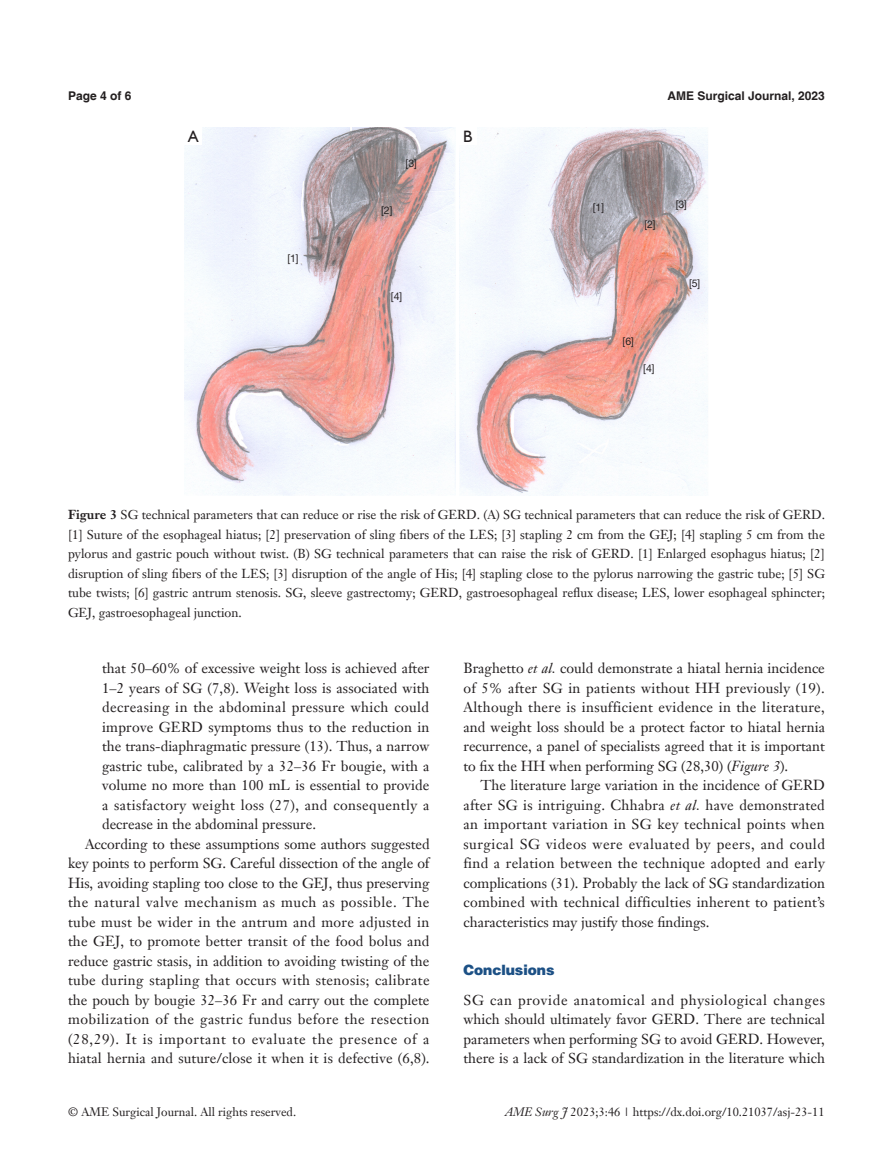
<style>
.page{position:relative;width:893px;height:1170px;background:#fff}
.page>*{position:absolute;margin:0;border:0;box-sizing:border-box;transform-origin:0 0}
.t1{font:16.5px "Humanist 521 BT";color:#231f20}
.t2{font:14.25px/19.5px "Janson Text LT";letter-spacing:.005em;color:#231f20;text-align:justify}
.t3{font:14.25px "Janson Text LT";letter-spacing:.03em;color:#231f20}
.t4{font:14.25px "Janson Text LT";letter-spacing:.035em;color:#231f20}
.t5{font:14.25px "Janson Text LT";letter-spacing:.055em;color:#231f20}
.t6{font:14.25px "Janson Text LT";letter-spacing:.04em;color:#231f20}
.t7{font:14.25px "Janson Text LT";letter-spacing:.025em;color:#231f20}
.t8{font:900 14.25px "Helvetica";color:#1c5085}
.t9{font:12.75px/19.5px "Janson Text LT";color:#231f20;text-align:justify}
.t10{font:12px "Janson Text LT";color:#231f20}
.t11{font:700 12px "Helvetica";color:#231f20}
.t12{font:10.5px "Helvetica Neue LT Pro";color:#231f20}
.s1{font-weight:700}
.s2{font-style:italic}
</style>
<div class="page">
<img style="left:185px;top:128px;width:270px;height:367px">
<img style="left:459px;top:128px;width:249px;height:367px">
<div style="left:459px;top:128px;width:17px;height:17px;background:#fff"></div>
<div style="left:185px;top:128px;width:17px;height:17px;background:#fff"></div>
<p class="t11" style="left:68px;top:88px;width:65px">Page 4 of 6</p>
<p class="t11" style="left:667px;top:88px;width:159px">AME Surgical Journal, 2023</p>
<p class="t1" style="left:188px;top:126px;width:12px">A</p>
<p class="t1" style="left:463px;top:126px;width:11px">B</p>
<p class="t12" style="left:287px;top:252px;width:13px">[1]</p>
<p class="t12" style="left:406px;top:157px;width:13px">[3]</p>
<p class="t12" style="left:381px;top:203px;width:13px">[2]</p>
<p class="t12" style="left:391px;top:290px;width:13px">[4]</p>
<p class="t12" style="left:593px;top:201px;width:13px">[1]</p>
<p class="t12" style="left:644px;top:218px;width:13px">[2]</p>
<p class="t12" style="left:623px;top:335px;width:13px">[6]</p>
<p class="t12" style="left:643px;top:362px;width:13px">[4]</p>
<p class="t12" style="left:676px;top:198px;width:13px">[3]</p>
<p class="t12" style="left:689px;top:276px;width:13px">[5]</p>
<p class="t9" style="left:68px;top:504px;width:758px"><span class="s1">Figure 3</span> SG technical parameters that can reduce or rise the risk of GERD. (A) SG technical parameters that can reduce the risk of GERD. [1] Suture of the esophageal hiatus; [2] preservation of sling fibers of the LES; [3] stapling 2 cm from the GEJ; [4] stapling 5 cm from the pylorus and gastric pouch without twist. (B) SG technical parameters that can raise the risk of GERD. [1] Enlarged esophagus hiatus; [2] disruption of sling fibers of the LES; [3] disruption of the angle of His; [4] stapling close to the pylorus narrowing the gastric tube; [5] SG tube twists; [6] gastric antrum stenosis. SG, sleeve gastrectomy; GERD, gastroesophageal reflux disease; LES, lower esophageal sphincter; GEJ, gastroesophageal junction.</p>
<p class="t2" style="left:102px;top:658px;width:329px">that 50–60% of excessive weight loss is achieved after</p>
<p class="t2" style="left:102px;top:677px;width:329px">1–2 years of SG (7,8). Weight loss is associated with</p>
<p class="t3" style="left:102px;top:698px;width:329px">decreasing in the abdominal pressure which could</p>
<p class="t2" style="left:102px;top:716px;width:329px">improve GERD symptoms thus to the reduction in</p>
<p class="t2" style="left:102px;top:736px;width:329px">the trans-diaphragmatic pressure (13). Thus, a narrow</p>
<p class="t2" style="left:102px;top:755px;width:329px">gastric tube, calibrated by a 32–36 Fr bougie, with a</p>
<p class="t2" style="left:102px;top:775px;width:329px">volume no more than 100 mL is essential to provide</p>
<p class="t3" style="left:102px;top:795px;width:329px">a satisfactory weight loss (27), and consequently a</p>
<p class="t2" style="left:102px;top:814px;width:215px">decrease in the abdominal pressure.</p>
<p class="t2" style="left:85px;top:833px;width:346px">According to these assumptions some authors suggested</p>
<p class="t2" style="left:68px;top:853px;width:363px">key points to perform SG. Careful dissection of the angle of</p>
<p class="t2" style="left:68px;top:872px;width:363px">His, avoiding stapling too close to the GEJ, thus preserving</p>
<p class="t6" style="left:68px;top:893px;width:363px">the natural valve mechanism as much as possible. The</p>
<p class="t7" style="left:68px;top:912px;width:363px">tube must be wider in the antrum and more adjusted in</p>
<p class="t2" style="left:68px;top:931px;width:363px">the GEJ, to promote better transit of the food bolus and</p>
<p class="t2" style="left:68px;top:950px;width:363px">reduce gastric stasis, in addition to avoiding twisting of the</p>
<p class="t3" style="left:68px;top:971px;width:363px">tube during stapling that occurs with stenosis; calibrate</p>
<p class="t2" style="left:68px;top:989px;width:363px">the pouch by bougie 32–36 Fr and carry out the complete</p>
<p class="t4" style="left:68px;top:1010px;width:363px">mobilization of the gastric fundus before the resection</p>
<p class="t5" style="left:68px;top:1029px;width:363px">(28,29). It is important to evaluate the presence of a</p>
<p class="t2" style="left:68px;top:1048px;width:363px">hiatal hernia and suture/close it when it is defective (6,8).</p>
<p class="t2" style="left:463px;top:658px;width:363px">Braghetto <span class="s2">et al.</span> could demonstrate a hiatal hernia incidence of 5% after SG in patients without HH previously (19).<br>Although there is insufficient evidence in the literature, and weight loss should be a protect factor to hiatal hernia recurrence, a panel of specialists agreed that it is important to fix the HH when performing SG (28,30) (<span class="s2">Figure 3</span>).</p>
<p class="t2" style="left:463px;top:775px;width:363px;text-indent:17px">The literature large variation in the incidence of GERD after SG is intriguing. Chhabra <span class="s2">et al.</span> have demonstrated an important variation in SG key technical points when surgical SG videos were evaluated by peers, and could find a relation between the technique adopted and early complications (31). Probably the lack of SG standardization combined with technical difficulties inherent to patient’s characteristics may justify those findings.</p>
<p class="t8" style="left:463px;top:961px;width:92px">Conclusions</p>
<p class="t2" style="left:463px;top:989px;width:363px">SG can provide anatomical and physiological changes which should ultimately favor GERD. There are technical parameters when performing SG to avoid GERD. However, there is a lack of SG standardization in the literature which</p>
<p class="t10" style="left:68px;top:1104px;width:229px">© AME Surgical Journal. All rights reserved.</p>
<p class="t10" style="left:505px;top:1104px;width:321px"><span class="s2">AME Surg J</span> 2023;3:46 | https://dx.doi.org/10.21037/asj-23-11</p>
</div>
